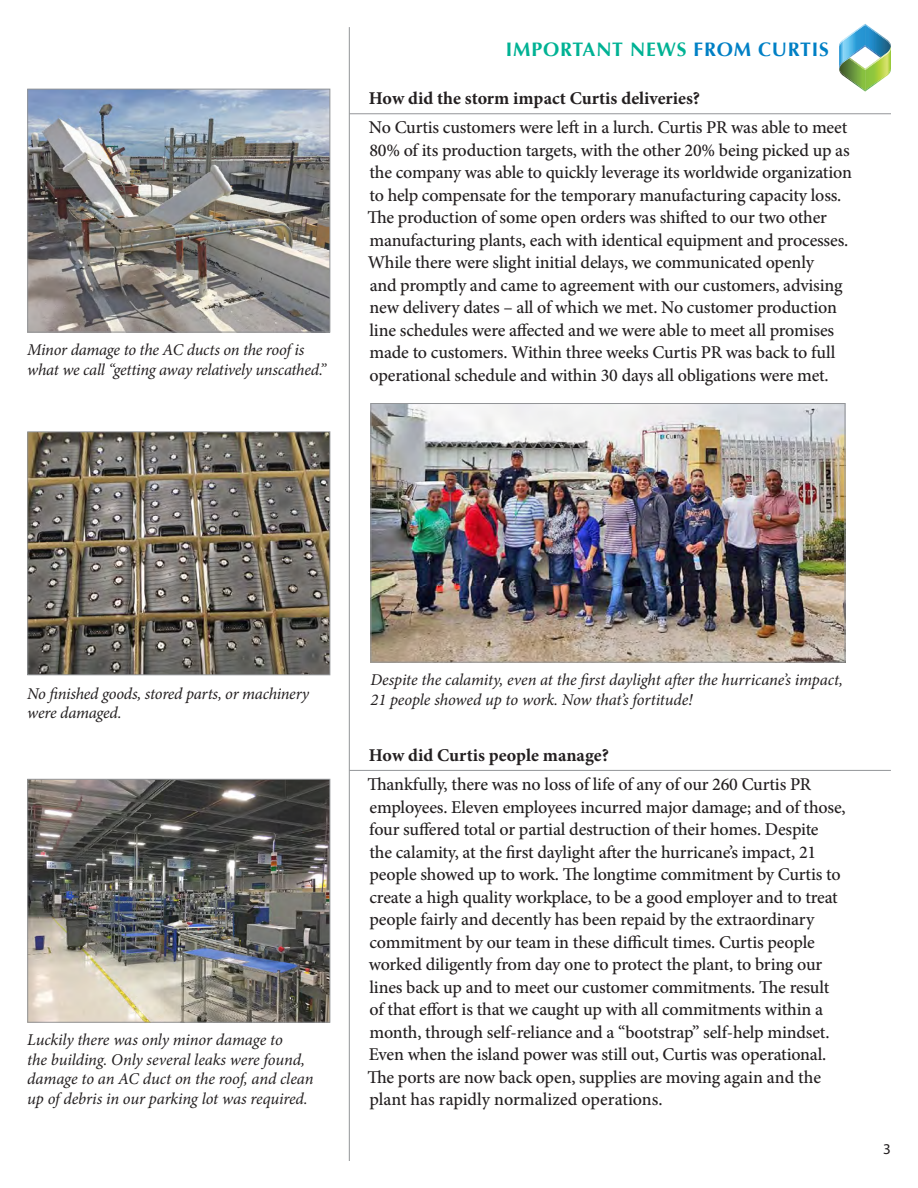
<style>
.page{position:relative;width:918px;height:1188px;background:#fff}
.page>*{position:absolute;margin:0;border:0;box-sizing:border-box;transform-origin:0 0}
.t1{font:700 19.5px "Optima";letter-spacing:.04em;color:#00b294}
.t2{font:500 18px/22.5px "Minion Pro";letter-spacing:-.01em;color:#231f20}
.t3{font:700 18px "Minion Pro";letter-spacing:-.005em;color:#231f20}
.t4{font:italic 16.5px/19.5px "Minion Pro";letter-spacing:-.01em;color:#231f20}
.t5{font:15px "Myriad Pro";color:#231f20}
.s1{color:#0080c5}
</style>
<div class="page">
<hr style="left:349px;top:27px;width:1px;height:1134px;background:#939598">
<hr style="left:349px;top:114px;width:542px;height:1px;background:#939598">
<hr style="left:349px;top:770px;width:542px;height:1px;background:#939598">
<svg style="left:839px;top:24px;width:52px;height:68px"></svg>
<img style="left:372px;top:405px;width:471px;height:256px">
<div style="left:370px;top:403px;width:475px;height:260px;border:1px solid #939598"></div>
<img style="left:29px;top:91px;width:299px;height:239px">
<div style="left:27px;top:89px;width:303px;height:243px;border:1px solid #939598"></div>
<img style="left:29px;top:781px;width:299px;height:240px">
<div style="left:27px;top:779px;width:303px;height:244px;border:1px solid #939598"></div>
<img style="left:29px;top:433px;width:299px;height:240px">
<div style="left:27px;top:431px;width:303px;height:244px;border:1px solid #939598"></div>
<p class="t4" style="left:27px;top:340px;width:300px">Minor damage to the AC ducts on the roof is what we call “getting away relatively unscathed.”</p>
<p class="t1" style="left:506px;top:38px;width:324px">IMPORTANT NEWS <span class="s1">FROM CURTIS</span></p>
<p class="t3" style="left:369px;top:85px;width:333px">How did the storm impact Curtis deliveries?</p>
<p class="t2" style="left:367px;top:116px;width:486px">No Curtis customers were left in a lurch. Curtis PR was able to meet 80% of its production targets, with the other 20% being picked up as the company was able to quickly leverage its worldwide organization to help compensate for the temporary manufacturing capacity loss.<br>The production of some open orders was shifted to our two other manufacturing plants, each with identical equipment and processes.<br>While there were slight initial delays, we communicated openly<br>and promptly and came to agreement with our customers, advising new delivery dates – all of which we met. No customer production line schedules were affected and we were able to meet all promises made to customers. Within three weeks Curtis PR was back to full operational schedule and within 30 days all obligations were met.</p>
<p class="t4" style="left:27px;top:684px;width:283px">No finished goods, stored parts, or machinery were damaged.</p>
<p class="t4" style="left:27px;top:1030px;width:288px">Luckily there was only minor damage to<br>the building. Only several leaks were found, damage to an AC duct on the roof, and clean up of debris in our parking lot was required.</p>
<p class="t4" style="left:370px;top:670px;width:474px">Despite the calamity, even at the first daylight after the hurricane’s impact,<br>21 people showed up to work. Now that’s fortitude!</p>
<p class="t3" style="left:369px;top:743px;width:242px">How did Curtis people manage?</p>
<p class="t2" style="left:367px;top:774px;width:480px">Thankfully, there was no loss of life of any of our 260 Curtis PR employees. Eleven employees incurred major damage; and of those, four suffered total or partial destruction of their homes. Despite<br>the calamity, at the first daylight after the hurricane’s impact, 21 people showed up to work. The longtime commitment by Curtis to create a high quality workplace, to be a good employer and to treat people fairly and decently has been repaid by the extraordinary commitment by our team in these difficult times. Curtis people worked diligently from day one to protect the plant, to bring our lines back up and to meet our customer commitments. The result of that effort is that we caught up with all commitments within a month, through self-reliance and a “bootstrap” self-help mindset.<br>Even when the island power was still out, Curtis was operational.<br>The ports are now back open, supplies are moving again and the plant has rapidly normalized operations.</p>
<p class="t5" style="left:883px;top:1140px;width:9px">3</p>
</div>
